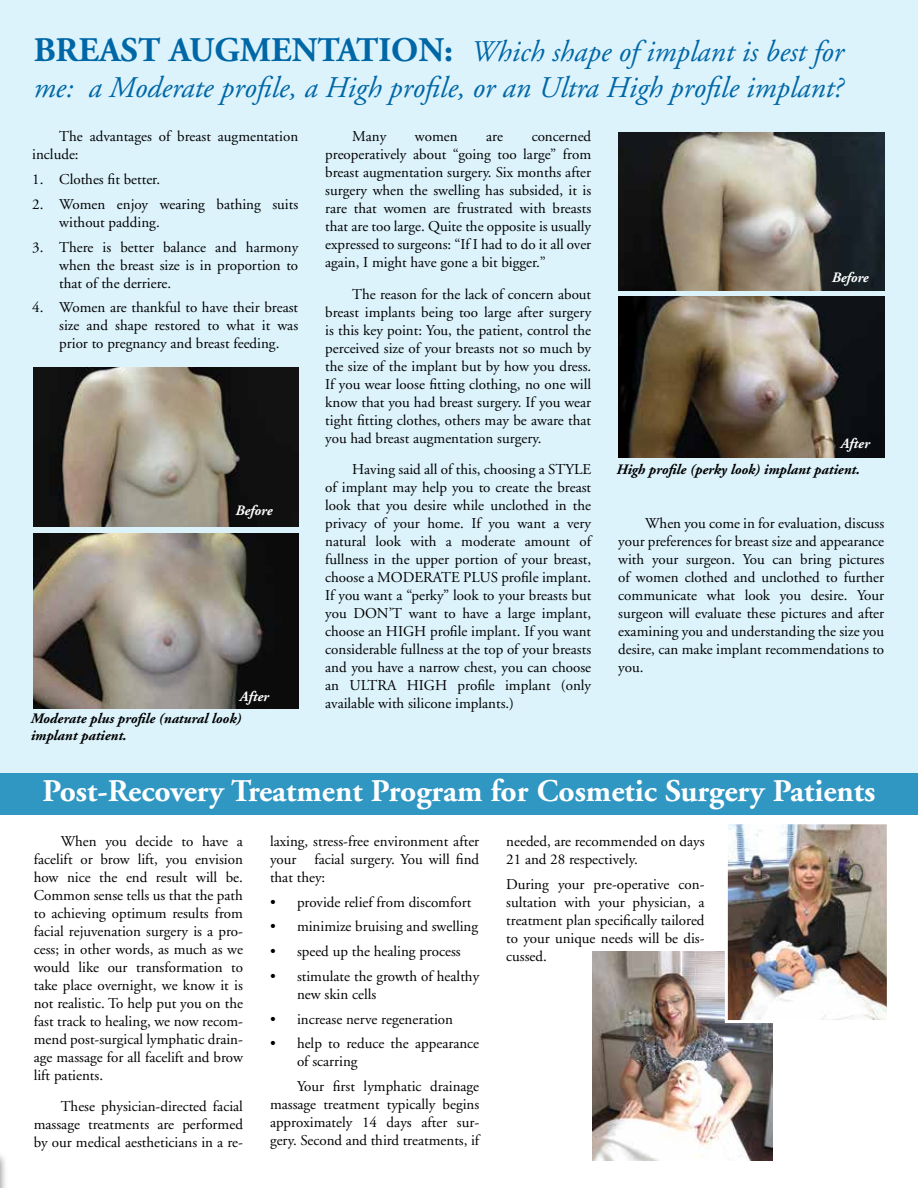
<style>
.page{position:relative;width:918px;height:1188px;background:#fff}
.page>*{position:absolute;margin:0;border:0;box-sizing:border-box;transform-origin:0 0}
.t1{font:700 31.5px "Adobe Garamond";color:#fff}
.t2{font:italic 30px/36px "Adobe Garamond";color:#0067a6}
.t3{font:15px/18px "Adobe Garamond";color:#000;text-align:justify}
.t4{font:italic 700 14.4px/17.2px "Adobe Garamond";color:#000}
.t5{font:italic 700 14.4px "Adobe Garamond";color:#fff}
.s1{font-weight:700;font-style:normal;font-size:34.5px}
</style>
<div class="page">
<div style="left:0;top:0;width:918px;height:774px;background:#dcf3fc"></div>
<div style="left:0;top:1128px;width:8px;height:60px;background:#000;opacity:.5"></div>
<svg style="left:0;top:1143px;width:1px;height:45px"></svg>
<img style="left:34px;top:368px;width:265px;height:158px">
<img style="left:619px;top:132px;width:265px;height:159px">
<img style="left:34px;top:533px;width:265px;height:175px">
<img style="left:619px;top:297px;width:265px;height:160px">
<div style="left:0;top:773px;width:918px;height:41px;background:#3097c3"></div>
<img style="left:592px;top:951px;width:181px;height:209px">
<img style="left:729px;top:825px;width:157px;height:194px">
<div style="left:725px;top:821px;width:165px;height:202px;border:3px solid #fff"></div>
<h2 class="t2" style="left:34px;top:35px;width:812px"><span class="s1">BREAST AUGMENTATION:</span> Which shape of implant is best for me: a Moderate profile, a High profile, or an Ultra High profile implant?</h2>
<p class="t3" style="left:32px;top:128px;width:268px;text-indent:27px">The advantages of breast augmentation include:</p>
<p class="t3" style="left:32px;top:171px;width:129px">1. Clothes fit better.</p>
<p class="t3" style="left:59px;top:195px;width:240px;text-indent:-27px">2. Women enjoy wearing bathing suits without padding.</p>
<p class="t3" style="left:59px;top:238px;width:241px;text-indent:-27px">3. There is better balance and harmony when the breast size is in proportion to that of the derriere.</p>
<p class="t3" style="left:59px;top:299px;width:241px;text-indent:-27px">4. Women are thankful to have their breast size and shape restored to what it was prior to pregnancy and breast feeding.</p>
<p class="t5" style="left:235px;top:502px;width:39px">Before</p>
<p class="t5" style="left:240px;top:689px;width:31px">After</p>
<p class="t4" style="left:31px;top:710px;width:212px">Moderate plus profile (natural look) implant patient.</p>
<p class="t3" style="left:325px;top:128px;width:268px;text-indent:206px">concerned preoperatively about “going too large” from breast augmentation surgery. Six months after surgery when the swelling has subsided, it is rare that women are frustrated with breasts that are too large. Quite the opposite is usually expressed to surgeons: “If I had to do it all over again, I might have gone a bit bigger.”</p>
<p class="t3" style="left:325px;top:285px;width:268px;text-indent:27px">The reason for the lack of concern about breast implants being too large after surgery is this key point: You, the patient, control the perceived size of your breasts not so much by the size of the implant but by how you dress.<br>If you wear loose fitting clothing, no one will know that you had breast surgery. If you wear tight fitting clothes, others may be aware that you had breast augmentation surgery.</p>
<p class="t3" style="left:325px;top:461px;width:268px;text-indent:27px">Having said all of this, choosing a STYLE of implant may help you to create the breast look that you desire while unclothed in the privacy of your home. If you want a very natural look with a moderate amount of fullness in the upper portion of your breast, choose a MODERATE PLUS profile implant.<br>If you want a “perky” look to your breasts but you DON’T want to have a large implant, choose an HIGH profile implant. If you want considerable fullness at the top of your breasts and you have a narrow chest, you can choose an ULTRA HIGH profile implant (only available with silicone implants.)</p>
<p class="t3" style="left:352px;top:128px;width:36px">Many</p>
<p class="t3" style="left:415px;top:128px;width:44px">women</p>
<p class="t3" style="left:486px;top:128px;width:18px">are</p>
<p class="t5" style="left:832px;top:270px;width:39px">Before</p>
<p class="t5" style="left:841px;top:435px;width:31px">After</p>
<p class="t4" style="left:616px;top:461px;width:245px">High profile (perky look) implant patient.</p>
<p class="t3" style="left:618px;top:515px;width:268px;text-indent:27px">When you come in for evaluation, discuss your preferences for breast size and appearance with your surgeon. You can bring pictures of women clothed and unclothed to further communicate what look you desire. Your surgeon will evaluate these pictures and after examining you and understanding the size you desire, can make implant recommendations to you.</p>
<h1 class="t1" style="left:43px;top:773px;width:834px">Post-Recovery Treatment Program for Cosmetic Surgery Patients</h1>
<p class="t3" style="left:34px;top:832px;width:211px;text-indent:27px">When you decide to have a facelift or brow lift, you envision how nice the end result will be.<br>Common sense tells us that the path to achieving optimum results from facial rejuvenation surgery is a pro&shy;cess; in other words, as much as we would like our transformation to take place overnight, we know it is not realistic. To help put you on the fast track to healing, we now recom&shy;mend post-surgical lymphatic drain&shy;age massage for all facelift and brow lift patients.</p>
<p class="t3" style="left:34px;top:1097px;width:211px;text-indent:27px">These physician-directed facial massage treatments are performed by our medical aestheticians in a re-</p>
<p class="t3" style="left:270px;top:832px;width:211px">laxing, stress-free environment after your facial surgery. You will find that they:</p>
<p class="t3" style="left:270px;top:893px;width:203px">• provide relief from discomfort</p>
<p class="t3" style="left:270px;top:918px;width:210px">• minimize bruising and swelling</p>
<p class="t3" style="left:270px;top:943px;width:192px">• speed up the healing process</p>
<p class="t3" style="left:297px;top:967px;width:184px;text-indent:-27px">• stimulate the growth of healthy new skin cells</p>
<p class="t3" style="left:270px;top:1010px;width:185px">• increase nerve regeneration</p>
<p class="t3" style="left:297px;top:1035px;width:184px;text-indent:-27px">• help to reduce the appearance of scarring</p>
<p class="t3" style="left:270px;top:1078px;width:211px;text-indent:27px">Your first lymphatic drainage massage treatment typically begins approximately 14 days after sur&shy;gery. Second and third treatments, if</p>
<p class="t3" style="left:506px;top:832px;width:200px">needed, are recommended on days<br>21 and 28 respectively.</p>
<p class="t3" style="left:506px;top:875px;width:200px">During your pre-operative con&shy;sultation with your physician, a treatment plan specifically tailored to your unique needs will be dis&shy;cussed.</p>
</div>
